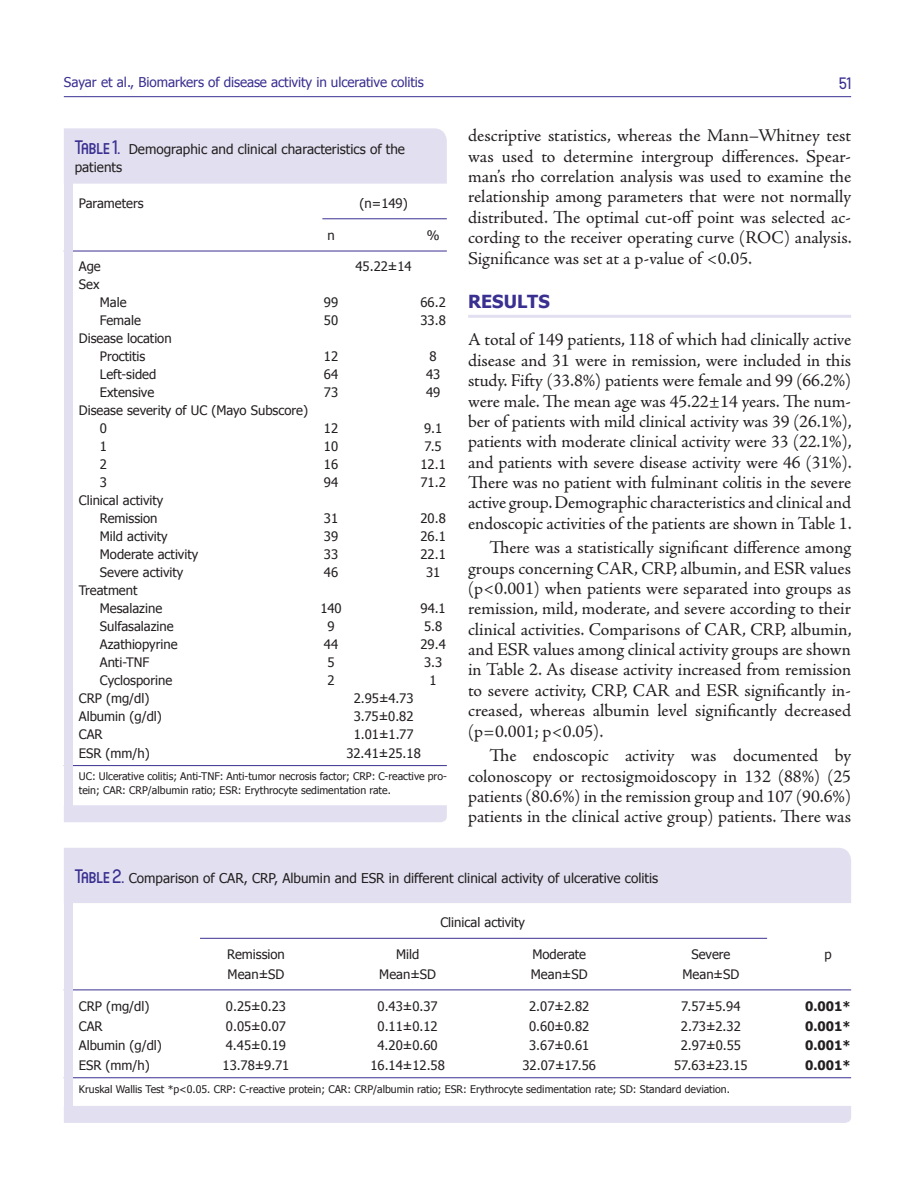
<style>
.page{position:relative;width:915px;height:1191px;background:#fff}
.page>*{position:absolute;margin:0;border:0;box-sizing:border-box;transform-origin:0 0}
._01__Yazı_Metni_NCI{font:18px/20.4px "Adobe Jenson Pro";letter-spacing:-.005em;color:#231f20;text-align:justify}
._06__Yazı_Konu_Basli{font:700 18px "Tahoma";color:#3a3091}
.t1{font:500 16.5px "Circula";color:#3a3091}
._07__Tablo_Baslik_NC{font:13.5px/18px "Tahoma";color:#231f20}
.t2{font:13.5px "Tahoma";letter-spacing:-.005em;color:#3a3091}
.t3{font:13.05px "Tahoma";color:#231f20}
.t4{font:700 13.05px "Tahoma";color:#231f20}
.t5{font:10.5px/13.5px "Tahoma";color:#231f20}
.s1{font-family:"Circula";font-weight:500;font-size:19.5px;color:#3a3091}
</style>
<div class="page">
<hr style="left:64px;top:96px;width:786px;height:1px;background:#3a3091">
<hr style="left:468px;top:315px;width:382px;height:3px;background:#e2e0f0">
<div style="left:64px;top:805px;width:382px;height:17px;background:#e2e0f0"></div>
<div style="left:64px;top:128px;width:382px;height:56px;background:#e2e0f0"></div>
<hr style="left:64px;top:765px;width:382px;height:1px;background:#3a3091">
<hr style="left:322px;top:218px;width:124px;height:1px;background:#3a3091">
<hr style="left:64px;top:251px;width:382px;height:1px;background:#3a3091">
<div style="left:64px;top:177px;width:8px;height:637px;background:#e2e0f0"></div>
<div style="left:64px;top:1106px;width:786px;height:17px;background:#e2e0f0"></div>
<div style="left:64px;top:848px;width:786px;height:55px;background:#e2e0f0"></div>
<hr style="left:64px;top:1077px;width:786px;height:1px;background:#3a3091">
<hr style="left:200px;top:938px;width:566px;height:1px;background:#3a3091">
<hr style="left:64px;top:989px;width:786px;height:1px;background:#3a3091">
<div style="left:64px;top:897px;width:8px;height:218px;background:#e2e0f0"></div>
<p class="t2" style="left:64px;top:73px;width:361px">Sayar et al., Biomarkers of disease activity in ulcerative colitis</p>
<p class="t1" style="left:839px;top:73px;width:13px">51</p>
<p class="_01__Yazı_Metni_NCI" style="left:468px;top:126px;width:385px">descriptive statistics, whereas the Mann–Whitney test was used to determine intergroup differences. Spear&shy;man’s rho correlation analysis was used to examine the relationship among parameters that were not normally distributed. The optimal cut-off point was selected ac&shy;cording to the receiver operating curve (ROC) analysis.<br>Significance was set at a p-value of &lt;0.05.</p>
<p class="_06__Yazı_Konu_Basli" style="left:468px;top:290px;width:83px">RESULTS</p>
<p class="_01__Yazı_Metni_NCI" style="left:468px;top:330px;width:385px">A total of 149 patients, 118 of which had clinically active disease and 31 were in remission, were included in this study. Fifty (33.8%) patients were female and 99 (66.2%) were male. The mean age was 45.22±14 years. The num&shy;ber of patients with mild clinical activity was 39 (26.1%), patients with moderate clinical activity were 33 (22.1%), and patients with severe disease activity were 46 (31%).<br>There was no patient with fulminant colitis in the severe active group. Demographic characteristics and clinical and endoscopic activities of the patients are shown in Table 1.</p>
<p class="_01__Yazı_Metni_NCI" style="left:468px;top:538px;width:385px;text-indent:21px">There was a statistically significant difference among groups concerning CAR, CRP, albumin, and ESR values (p&lt;0.001) when patients were separated into groups as remission, mild, moderate, and severe according to their clinical activities. Comparisons of CAR, CRP, albumin, and ESR values among clinical activity groups are shown in Table 2. As disease activity increased from remission to severe activity, CRP, CAR and ESR significantly in&shy;creased, whereas albumin level significantly decreased (p=0.001; p&lt;0.05).</p>
<p class="_01__Yazı_Metni_NCI" style="left:468px;top:745px;width:384px;text-indent:21px">The endoscopic activity was documented by colonoscopy or rectosigmoidoscopy in 132 (88%) (25 patients (80.6%) in the remission group and 107 (90.6%) patients in the clinical active group) patients. There was</p>
<p class="_07__Tablo_Baslik_NC" style="left:75px;top:140px;width:332px"><span class="s1">Table 1.</span> Demographic and clinical characteristics of the patients</p>
<p class="t3" style="left:79px;top:195px;width:66px">Parameters</p>
<p class="t3" style="left:359px;top:195px;width:50px">(n=149)</p>
<p class="t3" style="left:327px;top:227px;width:9px">n</p>
<p class="t3" style="left:426px;top:227px;width:14px">%</p>
<p class="t3" style="left:79px;top:258px;width:23px">Age</p>
<p class="t3" style="left:355px;top:258px;width:58px">45.22±14</p>
<p class="t3" style="left:79px;top:276px;width:22px">Sex</p>
<p class="t3" style="left:100px;top:294px;width:28px">Male</p>
<p class="t3" style="left:324px;top:294px;width:16px">99</p>
<p class="t3" style="left:420px;top:294px;width:27px">66.2</p>
<p class="t3" style="left:100px;top:312px;width:43px">Female</p>
<p class="t3" style="left:324px;top:312px;width:16px">50</p>
<p class="t3" style="left:420px;top:312px;width:27px">33.8</p>
<p class="t3" style="left:79px;top:330px;width:94px">Disease location</p>
<p class="t3" style="left:100px;top:348px;width:47px">Proctitis</p>
<p class="t3" style="left:324px;top:348px;width:16px">12</p>
<p class="t3" style="left:429px;top:348px;width:9px">8</p>
<p class="t3" style="left:100px;top:366px;width:58px">Left-sided</p>
<p class="t3" style="left:324px;top:366px;width:16px">64</p>
<p class="t3" style="left:426px;top:366px;width:16px">43</p>
<p class="t3" style="left:100px;top:384px;width:56px">Extensive</p>
<p class="t3" style="left:324px;top:384px;width:16px">73</p>
<p class="t3" style="left:426px;top:384px;width:16px">49</p>
<p class="t3" style="left:79px;top:402px;width:230px">Disease severity of UC (Mayo Subscore)</p>
<p class="t3" style="left:100px;top:420px;width:9px">0</p>
<p class="t3" style="left:324px;top:420px;width:16px">12</p>
<p class="t3" style="left:424px;top:420px;width:20px">9.1</p>
<p class="t3" style="left:100px;top:438px;width:9px">1</p>
<p class="t3" style="left:324px;top:438px;width:16px">10</p>
<p class="t3" style="left:424px;top:438px;width:19px">7.5</p>
<p class="t3" style="left:100px;top:456px;width:9px">2</p>
<p class="t3" style="left:324px;top:456px;width:16px">16</p>
<p class="t3" style="left:420px;top:456px;width:27px">12.1</p>
<p class="t3" style="left:100px;top:474px;width:9px">3</p>
<p class="t3" style="left:324px;top:474px;width:16px">94</p>
<p class="t3" style="left:420px;top:474px;width:27px">71.2</p>
<p class="t3" style="left:79px;top:492px;width:86px">Clinical activity</p>
<p class="t3" style="left:100px;top:510px;width:59px">Remission</p>
<p class="t3" style="left:324px;top:510px;width:16px">31</p>
<p class="t3" style="left:420px;top:510px;width:27px">20.8</p>
<p class="t3" style="left:100px;top:528px;width:69px">Mild activity</p>
<p class="t3" style="left:324px;top:528px;width:16px">39</p>
<p class="t3" style="left:420px;top:528px;width:27px">26.1</p>
<p class="t3" style="left:100px;top:546px;width:100px">Moderate activity</p>
<p class="t3" style="left:324px;top:546px;width:16px">33</p>
<p class="t3" style="left:420px;top:546px;width:27px">22.1</p>
<p class="t3" style="left:100px;top:564px;width:85px">Severe activity</p>
<p class="t3" style="left:324px;top:564px;width:16px">46</p>
<p class="t3" style="left:426px;top:564px;width:16px">31</p>
<p class="t3" style="left:79px;top:582px;width:60px">Treatment</p>
<p class="t3" style="left:100px;top:600px;width:64px">Mesalazine</p>
<p class="t3" style="left:320px;top:600px;width:23px">140</p>
<p class="t3" style="left:420px;top:600px;width:27px">94.1</p>
<p class="t3" style="left:100px;top:618px;width:75px">Sulfasalazine</p>
<p class="t3" style="left:327px;top:618px;width:9px">9</p>
<p class="t3" style="left:424px;top:618px;width:20px">5.8</p>
<p class="t3" style="left:100px;top:636px;width:79px">Azathiopyrine</p>
<p class="t3" style="left:324px;top:636px;width:16px">44</p>
<p class="t3" style="left:420px;top:636px;width:27px">29.4</p>
<p class="t3" style="left:100px;top:654px;width:51px">Anti-TNF</p>
<p class="t3" style="left:327px;top:654px;width:9px">5</p>
<p class="t3" style="left:424px;top:654px;width:20px">3.3</p>
<p class="t3" style="left:100px;top:672px;width:74px">Cyclosporine</p>
<p class="t3" style="left:327px;top:672px;width:9px">2</p>
<p class="t3" style="left:429px;top:672px;width:9px">1</p>
<p class="t3" style="left:79px;top:690px;width:72px">CRP (mg/dl)</p>
<p class="t3" style="left:353px;top:690px;width:61px">2.95±4.73</p>
<p class="t3" style="left:79px;top:708px;width:85px">Albumin (g/dl)</p>
<p class="t3" style="left:353px;top:708px;width:61px">3.75±0.82</p>
<p class="t3" style="left:79px;top:726px;width:25px">CAR</p>
<p class="t3" style="left:353px;top:726px;width:61px">1.01±1.77</p>
<p class="t3" style="left:79px;top:745px;width:72px">ESR (mm/h)</p>
<p class="t3" style="left:346px;top:745px;width:76px">32.41±25.18</p>
<p class="t5" style="left:79px;top:769px;width:369px">UC: Ulcerative colitis; Anti-TNF: Anti-tumor necrosis factor; CRP: C-reactive pro&shy;tein; CAR: CRP/albumin ratio; ESR: Erythrocyte sedimentation rate.</p>
<p class="_07__Tablo_Baslik_NC" style="left:75px;top:868px;width:585px"><span class="s1">Table 2.</span> Comparison of CAR, CRP, Albumin and ESR in different clinical activity of ulcerative colitis</p>
<p class="t3" style="left:440px;top:914px;width:86px">Clinical activity</p>
<p class="t3" style="left:227px;top:946px;width:59px">Remission</p>
<p class="t3" style="left:396px;top:946px;width:25px">Mild</p>
<p class="t3" style="left:532px;top:946px;width:55px">Moderate</p>
<p class="t3" style="left:691px;top:946px;width:40px">Severe</p>
<p class="t3" style="left:824px;top:946px;width:9px">p</p>
<p class="t3" style="left:227px;top:965px;width:58px">Mean±SD</p>
<p class="t3" style="left:379px;top:965px;width:58px">Mean±SD</p>
<p class="t3" style="left:530px;top:965px;width:58px">Mean±SD</p>
<p class="t3" style="left:682px;top:965px;width:58px">Mean±SD</p>
<p class="t3" style="left:79px;top:998px;width:72px">CRP (mg/dl)</p>
<p class="t3" style="left:226px;top:998px;width:62px">0.25±0.23</p>
<p class="t3" style="left:377px;top:998px;width:62px">0.43±0.37</p>
<p class="t3" style="left:529px;top:998px;width:62px">2.07±2.82</p>
<p class="t3" style="left:681px;top:998px;width:61px">7.57±5.94</p>
<p class="t4" style="left:804px;top:998px;width:47px">0.001*</p>
<p class="t3" style="left:79px;top:1017px;width:25px">CAR</p>
<p class="t3" style="left:226px;top:1017px;width:62px">0.05±0.07</p>
<p class="t3" style="left:377px;top:1017px;width:62px">0.11±0.12</p>
<p class="t3" style="left:529px;top:1017px;width:62px">0.60±0.82</p>
<p class="t3" style="left:680px;top:1017px;width:61px">2.73±2.32</p>
<p class="t4" style="left:804px;top:1017px;width:47px">0.001*</p>
<p class="t3" style="left:79px;top:1037px;width:85px">Albumin (g/dl)</p>
<p class="t3" style="left:226px;top:1037px;width:62px">4.45±0.19</p>
<p class="t3" style="left:377px;top:1037px;width:62px">4.20±0.60</p>
<p class="t3" style="left:529px;top:1037px;width:62px">3.67±0.61</p>
<p class="t3" style="left:680px;top:1037px;width:62px">2.97±0.55</p>
<p class="t4" style="left:804px;top:1037px;width:47px">0.001*</p>
<p class="t3" style="left:79px;top:1056px;width:72px">ESR (mm/h)</p>
<p class="t3" style="left:222px;top:1056px;width:68px">13.78±9.71</p>
<p class="t3" style="left:370px;top:1056px;width:76px">16.14±12.58</p>
<p class="t3" style="left:522px;top:1056px;width:75px">32.07±17.56</p>
<p class="t3" style="left:674px;top:1056px;width:75px">57.63±23.15</p>
<p class="t4" style="left:804px;top:1056px;width:47px">0.001*</p>
<p class="t5" style="left:79px;top:1082px;width:652px">Kruskal Wallis Test *p&lt;0.05. CRP: C-reactive protein; CAR: CRP/albumin ratio; ESR: Erythrocyte sedimentation rate; SD: Standard deviation.</p>
</div>
